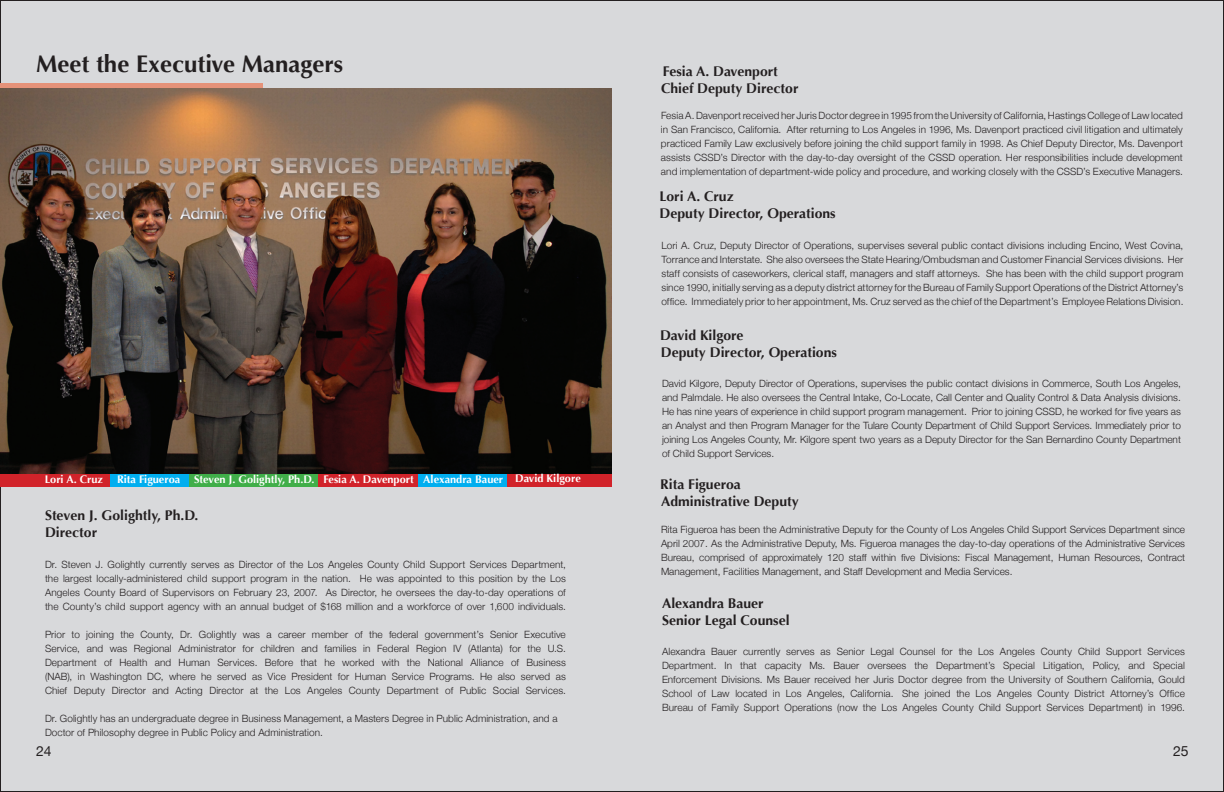
<style>
.page{position:relative;width:1224px;height:792px;background:#d8d9db}
.page>*{position:absolute;margin:0;border:0;box-sizing:border-box;transform-origin:0 0}
.t1{font:700 24px "Optima";color:#231f20}
.t2{font:700 14px "Optima";color:#231f20}
.t3{font:14px "Helvetica Neue";color:#231f20}
.t4{font:700 11px "Optima";color:#fff}
.t5{font:300 10px/14px "Helvetica Neue";letter-spacing:.005em;color:#231f20;text-align:justify}
</style>
<div class="page">
<div style="left:0;top:83px;width:263px;height:6px;background:#e59279"></div>
<div style="left:0;top:468px;width:125px;height:19px;background:#d1232a"></div>
<div style="left:110px;top:468px;width:80px;height:19px;background:#00aeef"></div>
<div style="left:410px;top:468px;width:98px;height:19px;background:#00aeef"></div>
<div style="left:190px;top:467px;width:128px;height:20px;background:#40ae49"></div>
<div style="left:507px;top:468px;width:105px;height:19px;background:#d1232a"></div>
<div style="left:318px;top:468px;width:100px;height:19px;background:#d1232a"></div>
<img style="left:0;top:88px;width:612px;height:386px">
<p class="t1" style="left:36px;top:50px;width:309px">Meet the Executive Managers</p>
<p class="t2" style="left:663px;top:63px;width:117px">Fesia A. Davenport</p>
<p class="t2" style="left:661px;top:80px;width:139px">Chief Deputy Director</p>
<p class="t5" style="left:661px;top:108px;width:523px">Fesia A. Davenport received her Juris Doctor degree in 1995 from the University of California, Hastings College of Law located in San Francisco, California. After returning to Los Angeles in 1996, Ms. Davenport practiced civil litigation and ultimately practiced Family Law exclusively before joining the child support family in 1998. As Chief Deputy Director, Ms. Davenport assists CSSD’s Director with the day-to-day oversight of the CSSD operation. Her responsibilities include development and implementation of department-wide policy and procedure, and working closely with the CSSD’s Executive Managers.</p>
<p class="t2" style="left:660px;top:188px;width:76px">Lori A. Cruz</p>
<p class="t2" style="left:660px;top:205px;width:178px">Deputy Director, Operations</p>
<p class="t5" style="left:662px;top:238px;width:523px">Lori A. Cruz, Deputy Director of Operations, supervises several public contact divisions including Encino, West Covina, Torrance and Interstate. She also oversees the State Hearing/Ombudsman and Customer Financial Services divisions. Her staff consists of caseworkers, clerical staff, managers and staff attorneys. She has been with the child support program since 1990, initially serving as a deputy district attorney for the Bureau of Family Support Operations of the District Attorney’s office. Immediately prior to her appointment, Ms. Cruz served as the chief of the Department’s Employee Relations Division.</p>
<p class="t2" style="left:660px;top:327px;width:85px">David Kilgore</p>
<p class="t2" style="left:661px;top:344px;width:178px">Deputy Director, Operations</p>
<p class="t5" style="left:662px;top:377px;width:521px">David Kilgore, Deputy Director of Operations, supervises the public contact divisions in Commerce, South Los Angeles, and Palmdale. He also oversees the Central Intake, Co-Locate, Call Center and Quality Control &amp; Data Analysis divisions.<br>He has nine years of experience in child support program management. Prior to joining CSSD, he worked for five years as an Analyst and then Program Manager for the Tulare County Department of Child Support Services. Immediately prior to joining Los Angeles County, Mr. Kilgore spent two years as a Deputy Director for the San Bernardino County Department of Child Support Services.</p>
<p class="t4" style="left:45px;top:473px;width:60px">Lori A. Cruz</p>
<p class="t4" style="left:117px;top:472px;width:65px">Rita Figueroa</p>
<p class="t4" style="left:194px;top:472px;width:122px">Steven J. Golightly, Ph.D.</p>
<p class="t4" style="left:324px;top:472px;width:92px">Fesia A. Davenport</p>
<p class="t4" style="left:515px;top:472px;width:67px">David Kilgore</p>
<p class="t2" style="left:660px;top:477px;width:82px">Rita Figueroa</p>
<p class="t2" style="left:661px;top:493px;width:139px">Administrative Deputy</p>
<p class="t5" style="left:661px;top:523px;width:526px">Rita Figueroa has been the Administrative Deputy for the County of Los Angeles Child Support Services Department since April 2007. As the Administrative Deputy, Ms. Figueroa manages the day-to-day operations of the Administrative Services Bureau, comprised of approximately 120 staff within five Divisions: Fiscal Management, Human Resources, Contract Management, Facilities Management, and Staff Development and Media Services.</p>
<p class="t4" style="left:423px;top:473px;width:81px">Alexandra Bauer</p>
<p class="t2" style="left:45px;top:507px;width:155px">Steven J. Golightly, Ph.D.</p>
<p class="t2" style="left:45px;top:524px;width:54px">Director</p>
<p class="t5" style="left:45px;top:557px;width:522px">Dr. Steven J. Golightly currently serves as Director of the Los Angeles County Child Support Services Department, the largest locally-administered child support program in the nation. He was appointed to this position by the Los Angeles County Board of Supervisors on February 23, 2007. As Director, he oversees the day-to-day operations of the County’s child support agency with an annual budget of $168 million and a workforce of over 1,600 individuals.</p>
<p class="t5" style="left:45px;top:627px;width:522px">Prior to joining the County, Dr. Golightly was a career member of the federal government’s Senior Executive Service, and was Regional Administrator for children and families in Federal Region IV (Atlanta) for the U.S.<br>Department of Health and Human Services. Before that he worked with the National Alliance of Business (NAB), in Washington DC, where he served as Vice President for Human Service Programs. He also served as Chief Deputy Director and Acting Director at the Los Angeles County Department of Public Social Services.</p>
<p class="t5" style="left:45px;top:711px;width:514px">Dr. Golightly has an undergraduate degree in Business Management, a Masters Degree in Public Administration, and a<br>Doctor of Philosophy degree in Public Policy and Administration.</p>
<p class="t2" style="left:662px;top:595px;width:103px">Alexandra Bauer</p>
<p class="t2" style="left:662px;top:612px;width:129px">Senior Legal Counsel</p>
<p class="t5" style="left:662px;top:645px;width:524px">Alexandra Bauer currently serves as Senior Legal Counsel for the Los Angeles County Child Support Services Department. In that capacity Ms. Bauer oversees the Department’s Special Litigation, Policy, and Special Enforcement Divisions. Ms Bauer received her Juris Doctor degree from the University of Southern California, Gould School of Law located in Los Angeles, California. She joined the Los Angeles County District Attorney’s Office Bureau of Family Support Operations (now the Los Angeles County Child Support Services Department) in 1996.</p>
<p class="t3" style="left:36px;top:742px;width:17px">24</p>
<p class="t3" style="left:1173px;top:742px;width:17px">25</p>
</div>
